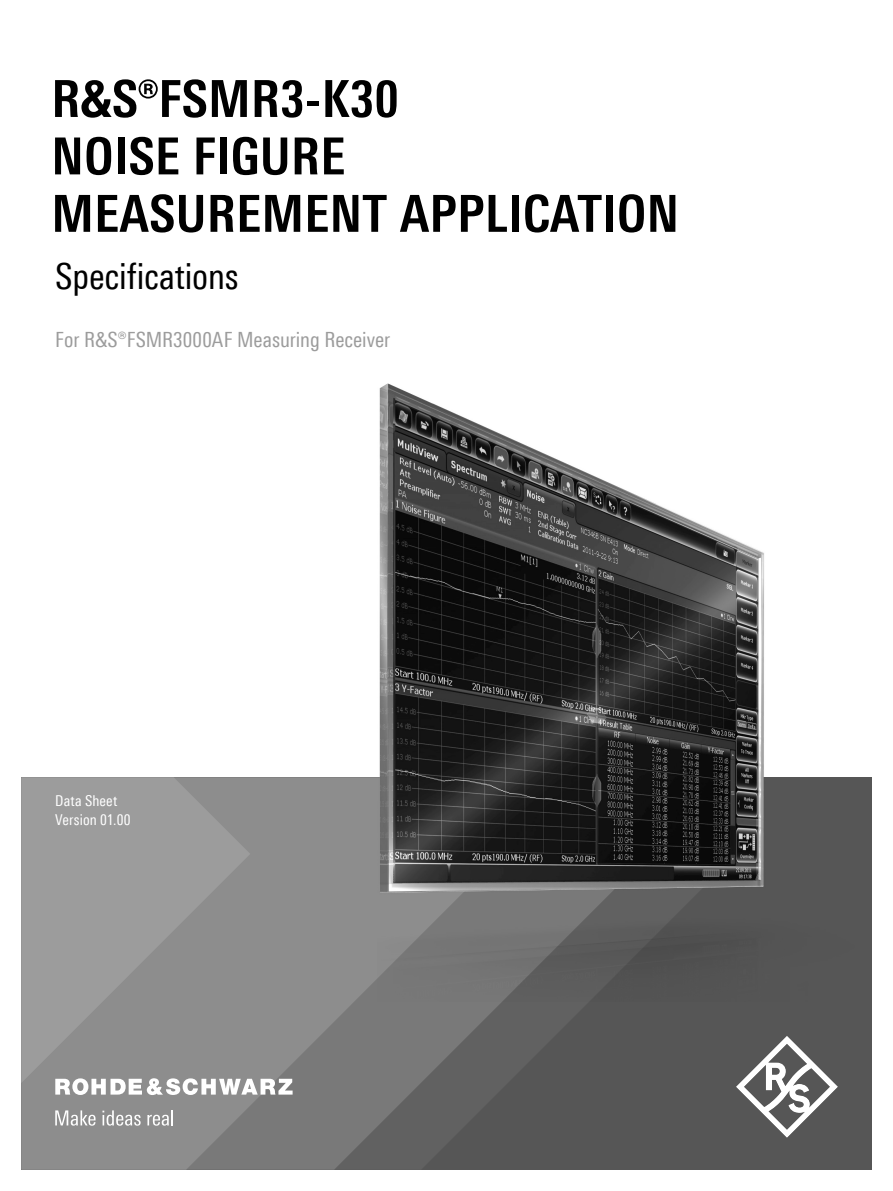
<style>
.page{position:relative;width:893px;height:1191px;background:#fff}
.page>*{position:absolute;margin:0;border:0;box-sizing:border-box;transform-origin:0 0}
.Seiten_Headline_34Pt{font:700 51px/57.4px "Linotype Univers 620 Cn";letter-spacing:.01em;color:#000}
.Subheadline_24_Pt_sc{font:36px "Linotype Univers 420 Cn";letter-spacing:-.005em;color:#000}
.Teaser_14pt_Titel_Gr{font:21px "Linotype Univers 420 Cn";color:#9c9c9c}
.t1{font:15px/19.2px "Linotype Univers 420 Cn";letter-spacing:.005em;color:#fff}
</style>
<div class="page">
<div style="left:21px;top:777px;width:851px;height:392px;background:#565656"></div>
<svg style="left:502px;top:1001px;width:85px;height:86px;fill:#616161"></svg>
<svg style="left:21px;top:777px;width:481px;height:392px;fill:#8d8d8d"></svg>
<svg style="left:21px;top:777px;width:229px;height:306px;background:#959595"></svg>
<svg style="left:736px;top:1036px;width:102px;height:101px"></svg>
<svg style="left:55px;top:1078px;width:238px;height:17px;background:#cacaca"></svg>
<svg style="left:55px;top:1110px;width:41px;height:15px"></svg>
<svg style="left:102px;top:1110px;width:39px;height:15px"></svg>
<svg style="left:147px;top:1110px;width:26px;height:15px"></svg>
<img style="left:378px;top:383px;width:319px;height:618px">
<img style="left:380px;top:384px;width:384px;height:508px">
<p class="Seiten_Headline_34Pt" style="left:51px;top:70px;width:629px">R&amp;S®FSMR3-K30<br>NOISE FIGURE<br>MEASUREMENT APPLICATION</p>
<p class="Subheadline_24_Pt_sc" style="left:55px;top:255px;width:185px">Specifications</p>
<p class="Teaser_14pt_Titel_Gr" style="left:55px;top:327px;width:337px">For R&amp;S®FSMR3000AF Measuring Receiver</p>
<p class="t1" style="left:55px;top:791px;width:77px">Data Sheet<br>Version 01.00</p>
</div>
